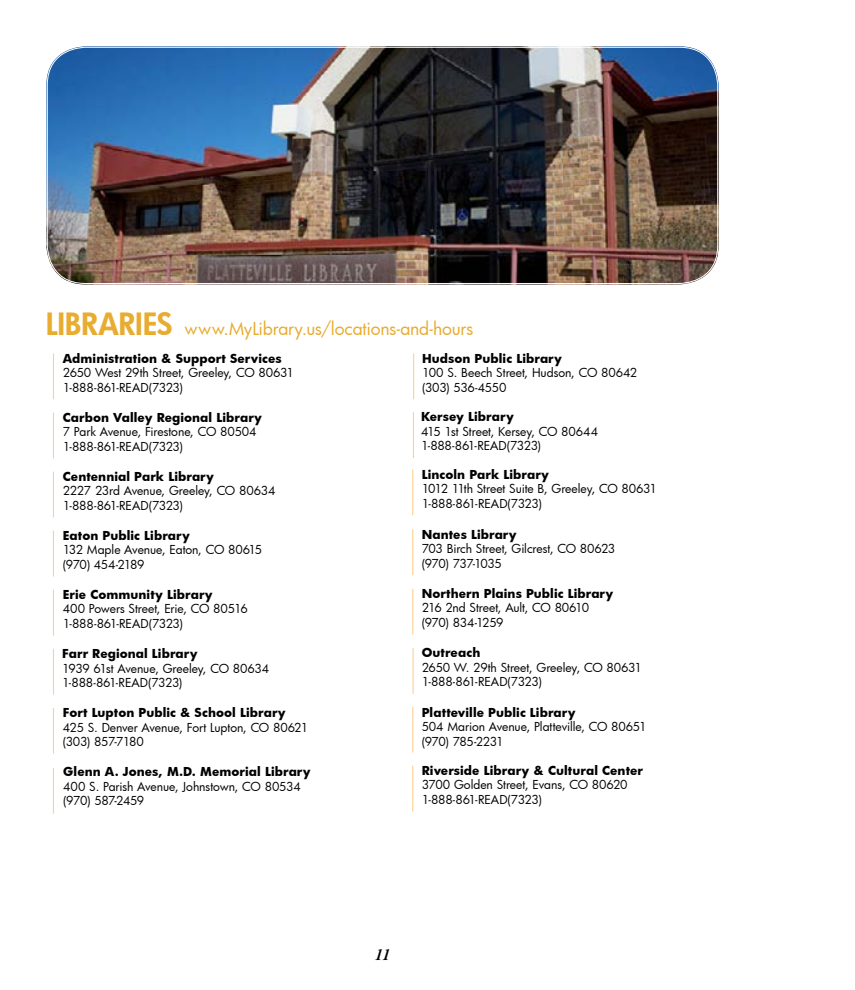
<style>
.page{position:relative;width:855px;height:990px;background:#fff}
.page>*{position:absolute;margin:0;border:0;box-sizing:border-box;transform-origin:0 0}
.t1{font:17.5px "Futura";letter-spacing:-.01em;color:#e8ac30}
.t2{font:italic 600 17.5px "Garamond Premr Pro";color:#000}
.t3{font:12px/14.5px "Futura";letter-spacing:-.015em;color:#000}
.t4{font:700 12px "Futura";letter-spacing:.005em;color:#000}
.s1{font-weight:800;font-size:30px}
</style>
<div class="page">
<hr style="left:53px;top:353px;width:1px;height:46px;background:#fecf8e">
<hr style="left:53px;top:413px;width:1px;height:45px;background:#fecf8e">
<hr style="left:53px;top:472px;width:1px;height:45px;background:#fecf8e">
<hr style="left:53px;top:590px;width:1px;height:46px;background:#fecf8e">
<hr style="left:412px;top:589px;width:1px;height:46px;background:#fecf8e">
<hr style="left:53px;top:649px;width:1px;height:46px;background:#fecf8e">
<hr style="left:413px;top:648px;width:1px;height:46px;background:#fecf8e">
<hr style="left:53px;top:768px;width:1px;height:46px;background:#fecf8e">
<hr style="left:53px;top:531px;width:1px;height:46px;background:#fecf8e">
<hr style="left:413px;top:353px;width:1px;height:46px;background:#fecf8e">
<hr style="left:412px;top:469px;width:1px;height:46px;background:#fecf8e">
<hr style="left:53px;top:708px;width:1px;height:46px;background:#fecf8e">
<hr style="left:412px;top:707px;width:1px;height:45px;background:#fecf8e">
<hr style="left:412px;top:766px;width:1px;height:46px;background:#fecf8e">
<hr style="left:413px;top:412px;width:1px;height:46px;background:#fecf8e">
<hr style="left:412px;top:529px;width:1px;height:46px;background:#fecf8e">
<img style="left:47px;top:47px;width:671px;height:237px">
<h1 class="t1" style="left:46px;top:317px;width:429px"><span class="s1">LIBRARIES</span> www.MyLibrary.us/locations-and-hours</h1>
<p class="t4" style="left:63px;top:350px;width:220px">Administration &amp; Support Services</p>
<p class="t3" style="left:63px;top:365px;width:233px">2650 West 29th Street, Greeley, CO 80631<br>1-888-861-READ(7323)</p>
<p class="t4" style="left:63px;top:409px;width:201px">Carbon Valley Regional Library</p>
<p class="t3" style="left:63px;top:424px;width:195px">7 Park Avenue, Firestone, CO 80504<br>1-888-861-READ(7323)</p>
<p class="t4" style="left:63px;top:468px;width:153px">Centennial Park Library</p>
<p class="t3" style="left:63px;top:483px;width:214px">2227 23rd Avenue, Greeley, CO 80634<br>1-888-861-READ(7323)</p>
<p class="t4" style="left:63px;top:527px;width:129px">Eaton Public Library</p>
<p class="t3" style="left:63px;top:542px;width:201px">132 Maple Avenue, Eaton, CO 80615 (970) 454-2189</p>
<p class="t4" style="left:63px;top:586px;width:151px">Erie Community Library</p>
<p class="t3" style="left:63px;top:602px;width:186px">400 Powers Street, Erie, CO 80516<br>1-888-861-READ(7323)</p>
<p class="t4" style="left:62px;top:645px;width:137px">Farr Regional Library</p>
<p class="t3" style="left:62px;top:661px;width:209px">1939 61st Avenue, Greeley, CO 80634<br>1-888-861-READ(7323)</p>
<p class="t4" style="left:63px;top:704px;width:224px">Fort Lupton Public &amp; School Library</p>
<p class="t3" style="left:63px;top:720px;width:247px">425 S. Denver Avenue, Fort Lupton, CO 80621 (303) 857-7180</p>
<p class="t4" style="left:63px;top:763px;width:249px">Glenn A. Jones, M.D. Memorial Library</p>
<p class="t3" style="left:63px;top:779px;width:239px">400 S. Parish Avenue, Johnstown, CO 80534 (970) 587-2459</p>
<p class="t4" style="left:422px;top:350px;width:141px">Hudson Public Library</p>
<p class="t3" style="left:422px;top:365px;width:217px">100 S. Beech Street, Hudson, CO 80642 (303) 536-4550</p>
<p class="t4" style="left:421px;top:408px;width:94px">Kersey Library</p>
<p class="t3" style="left:421px;top:424px;width:179px">415 1st Street, Kersey, CO 80644<br>1-888-861-READ(7323)</p>
<p class="t4" style="left:422px;top:466px;width:129px">Lincoln Park Library</p>
<p class="t3" style="left:422px;top:481px;width:237px">1012 11th Street Suite B, Greeley, CO 80631<br>1-888-861-READ(7323)</p>
<p class="t4" style="left:422px;top:526px;width:97px">Nantes Library</p>
<p class="t3" style="left:422px;top:541px;width:195px">703 Birch Street, Gilcrest, CO 80623 (970) 737-1035</p>
<p class="t4" style="left:422px;top:585px;width:193px">Northern Plains Public Library</p>
<p class="t3" style="left:422px;top:600px;width:169px">216 2nd Street, Ault, CO 80610 (970) 834-1259</p>
<p class="t4" style="left:422px;top:644px;width:60px">Outreach</p>
<p class="t3" style="left:422px;top:660px;width:222px">2650 W. 29th Street, Greeley, CO 80631<br>1-888-861-READ(7323)</p>
<p class="t4" style="left:422px;top:704px;width:155px">Platteville Public Library</p>
<p class="t3" style="left:422px;top:719px;width:226px">504 Marion Avenue, Platteville, CO 80651 (970) 785-2231</p>
<p class="t4" style="left:422px;top:762px;width:223px">Riverside Library &amp; Cultural Center</p>
<p class="t3" style="left:422px;top:778px;width:207px">3700 Golden Street, Evans, CO 80620<br>1-888-861-READ(7323)</p>
<h1 class="t2" style="left:374px;top:943px;width:18px">11</h1>
</div>
